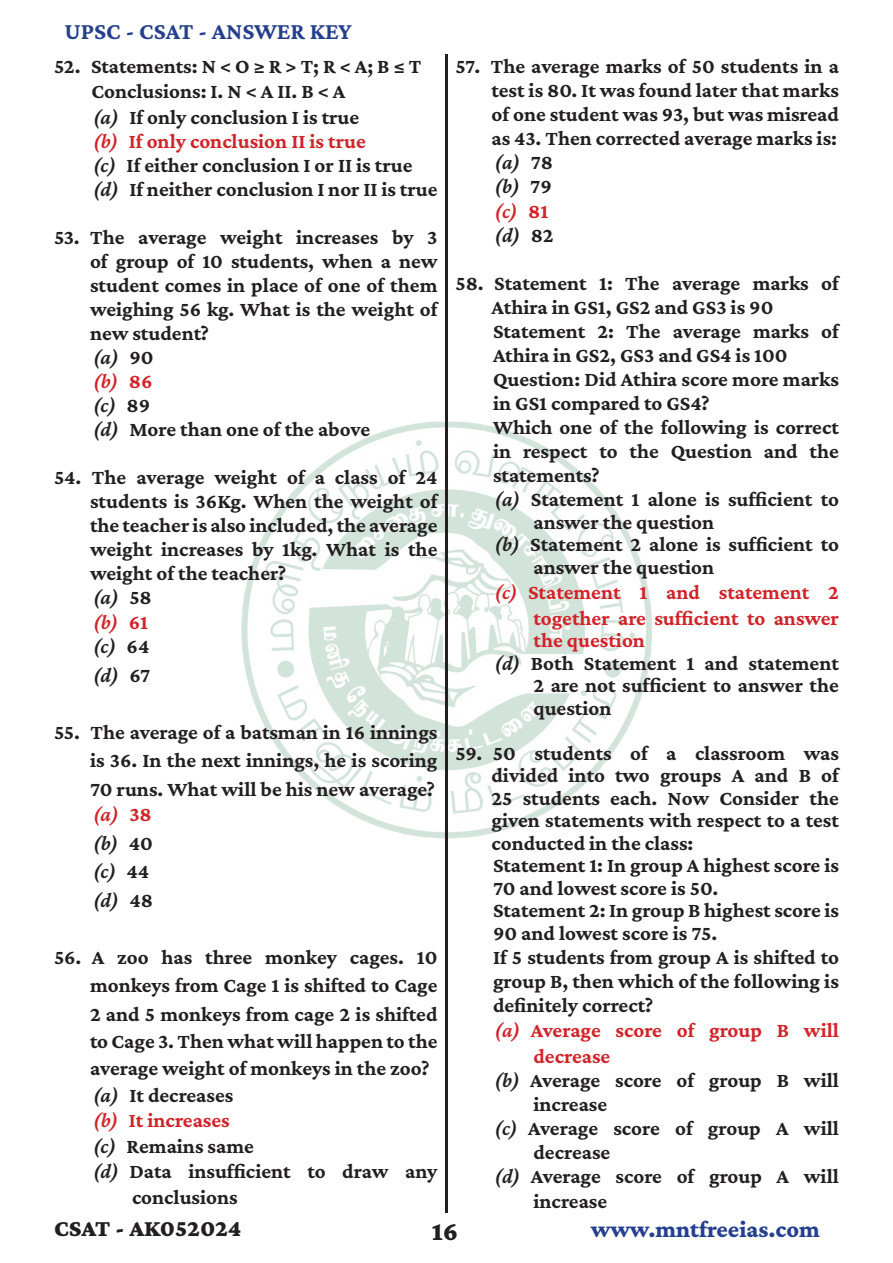
<style>
.page{position:relative;width:893px;height:1263px;background:#fff}
.page>*{position:absolute;margin:0;border:0;box-sizing:border-box;transform-origin:0 0}
.t1{font:900 27px "Crimson Pro";color:#231f20}
.t2{font:700 24px "Crimson Pro";color:#253f8e}
.t3{font:800 24px "Crimson Pro";color:#253f8e}
.t4{font:900 24px "Crimson Pro";color:#231f20}
.BOLD{font:700 21px/24px "Crimson Pro";color:#231f20}
.t5{font:700 21px/25.5px "Crimson Pro";color:#d1232a;text-align:right}
.t6{font:italic 600 21px "Crimson Pro";color:#231f20}
.t7{font:italic 600 21px "Crimson Pro";color:#d1232a}
.s1{font-weight:600;font-style:italic}
.s2{font-weight:700;font-style:normal}
</style>
<div class="page">
<img style="left:241px;top:421px;width:411px;height:418px">
<hr style="left:445px;top:54px;width:3px;height:1159px;background:#231f20">
<p class="t2" style="left:64px;top:16px;width:289px">UPSC - CSAT - ANSWER KEY</p>
<p class="BOLD" style="left:54px;top:54px;width:369px">52. Statements: N &lt; O ≥ R &gt; T; R &lt; A; B ≤ T</p>
<p class="BOLD" style="left:92px;top:79px;width:255px">Conclusions: I. N &lt; A II. B &lt; A</p>
<p class="BOLD" style="left:93px;top:105px;width:268px"><span class="s1">(a)</span> If only conclusion I is true</p>
<p class="t5" style="left:93px;top:128px;width:274px"><span class="s1">(b)</span> If only conclusion II is true</p>
<p class="BOLD" style="left:93px;top:153px;width:321px"><span class="s1">(c)</span> If either conclusion I or II is true</p>
<p class="BOLD" style="left:93px;top:177px;width:346px"><span class="s1">(d)</span> If neither conclusion I nor II is true</p>
<p class="BOLD" style="left:90px;top:225px;width:349px;text-align:justify;text-indent:-36px">53. The average weight increases by 3 of group of 10 students, when a new student comes in place of one of them weighing 56 kg. What is the weight of new student?</p>
<p class="t6" style="left:93px;top:344px;width:62px">(a) <span class="s2">90</span></p>
<p class="t7" style="left:93px;top:368px;width:61px">(b) <span class="s2">86</span></p>
<p class="t6" style="left:93px;top:392px;width:59px">(c) <span class="s2">89</span></p>
<p class="BOLD" style="left:93px;top:417px;width:279px"><span class="s1">(d)</span> More than one of the above</p>
<p class="BOLD" style="left:90px;top:465px;width:349px;text-align:justify;text-indent:-36px">54. The average weight of a class of 24 students is 36Kg. When the weight of the teacher is also included, the average weight increases by 1kg. What is the weight of the teacher?</p>
<p class="t6" style="left:93px;top:584px;width:60px">(a) <span class="s2">58</span></p>
<p class="t7" style="left:93px;top:609px;width:57px">(b) <span class="s2">61</span></p>
<p class="t6" style="left:93px;top:633px;width:58px">(c) <span class="s2">64</span></p>
<p class="t6" style="left:93px;top:662px;width:59px">(d) <span class="s2">67</span></p>
<p class="BOLD" style="left:90px;top:717px;width:349px;line-height:28.5px;text-align:justify;text-indent:-36px">55. The average of a batsman in 16 innings is 36. In the next innings, he is scoring 70 runs. What will be his new average?</p>
<p class="t7" style="left:93px;top:801px;width:60px">(a) <span class="s2">38</span></p>
<p class="t6" style="left:93px;top:830px;width:61px">(b) <span class="s2">40</span></p>
<p class="t6" style="left:93px;top:858px;width:58px">(c) <span class="s2">44</span></p>
<p class="t6" style="left:93px;top:887px;width:61px">(d) <span class="s2">48</span></p>
<p class="BOLD" style="left:90px;top:943px;width:349px;line-height:27.8px;text-align:justify;text-indent:-36px">56. A zoo has three monkey cages. 10 monkeys from Cage 1 is shifted to Cage 2 and 5 monkeys from cage 2 is shifted to Cage 3. Then what will happen to the average weight of monkeys in the zoo?</p>
<p class="BOLD" style="left:93px;top:1083px;width:142px"><span class="s1">(a)</span> It decreases</p>
<p class="t5" style="left:93px;top:1107px;width:138px"><span class="s1">(b)</span> It increases</p>
<p class="BOLD" style="left:93px;top:1134px;width:162px"><span class="s1">(c)</span> Remains same</p>
<p class="BOLD" style="left:132px;top:1158px;width:307px;line-height:25.5px;text-indent:-39px"><span class="s1">(d)</span> Data insufficient to draw any conclusions</p>
<p class="BOLD" style="left:491px;top:54px;width:349px;text-align:justify;text-indent:-36px">57. The average marks of 50 students in a test is 80. It was found later that marks of one student was 93, but was misread as 43. Then corrected average marks is:</p>
<p class="t6" style="left:494px;top:149px;width:60px">(a) <span class="s2">78</span></p>
<p class="t6" style="left:494px;top:173px;width:59px">(b) <span class="s2">79</span></p>
<p class="t7" style="left:494px;top:198px;width:55px">(c) <span class="s2">81</span></p>
<p class="t6" style="left:494px;top:222px;width:61px">(d) <span class="s2">82</span></p>
<p class="BOLD" style="left:491px;top:271px;width:349px;text-indent:-36px">58. Statement 1: The average marks of<br>Athira in GS1, GS2 and GS3 is 90</p>
<p class="BOLD" style="left:493px;top:319px;width:347px">Statement 2: The average marks of<br>Athira in GS2, GS3 and GS4 is 100</p>
<p class="BOLD" style="left:493px;top:367px;width:347px">Question: Did Athira score more marks in GS1 compared to GS4?</p>
<p class="BOLD" style="left:493px;top:415px;width:347px;text-align:justify">Which one of the following is correct in respect to the Question and the statements?</p>
<p class="BOLD" style="left:533px;top:488px;width:307px;line-height:22.5px;text-indent:-39px"><span class="s1">(a)</span> Statement 1 alone is sufficient to answer the question</p>
<p class="BOLD" style="left:533px;top:533px;width:307px;line-height:22.5px;text-indent:-39px"><span class="s1">(b)</span> Statement 2 alone is sufficient to answer the question</p>
<p class="t5" style="left:494px;top:579px;width:346px"><span class="s1">(c)</span> Statement 1 and statement 2 together are sufficient to answer</p>
<p class="t5" style="left:533px;top:627px;width:113px">the question</p>
<p class="BOLD" style="left:533px;top:651px;width:307px;line-height:22.5px;text-align:justify;text-indent:-39px"><span class="s1">(d)</span> Both Statement 1 and statement 2 are not sufficient to answer the question</p>
<p class="BOLD" style="left:491px;top:741px;width:349px;line-height:22.5px;text-align:justify;text-indent:-36px">59. 50 students of a classroom was divided into two groups A and B of 25 students each. Now Consider the given statements with respect to a test conducted in the class:</p>
<p class="BOLD" style="left:493px;top:854px;width:347px;line-height:22.5px">Statement 1: In group A highest score is<br>70 and lowest score is 50.</p>
<p class="BOLD" style="left:493px;top:899px;width:347px;line-height:22.5px">Statement 2: In group B highest score is<br>90 and lowest score is 75.</p>
<p class="BOLD" style="left:493px;top:945px;width:347px;text-align:justify">If 5 students from group A is shifted to group B, then which of the following is definitely correct?</p>
<p class="t5" style="left:533px;top:1017px;width:307px;text-align:left;text-indent:-39px"><span class="s1">(a)</span> Average score of group B will decrease</p>
<p class="BOLD" style="left:533px;top:1068px;width:307px;text-indent:-39px"><span class="s1">(b)</span> Average score of group B will increase</p>
<p class="BOLD" style="left:533px;top:1116px;width:307px;text-indent:-39px"><span class="s1">(c)</span> Average score of group A will decrease</p>
<p class="BOLD" style="left:533px;top:1163px;width:307px;line-height:25.5px;text-indent:-39px"><span class="s1">(d)</span> Average score of group A will increase</p>
<p class="t4" style="left:54px;top:1213px;width:189px">CSAT - AK052024</p>
<p class="t1" style="left:432px;top:1214px;width:28px">16</p>
<p class="t3" style="left:591px;top:1214px;width:231px">www.mntfreeias.com</p>
</div>
